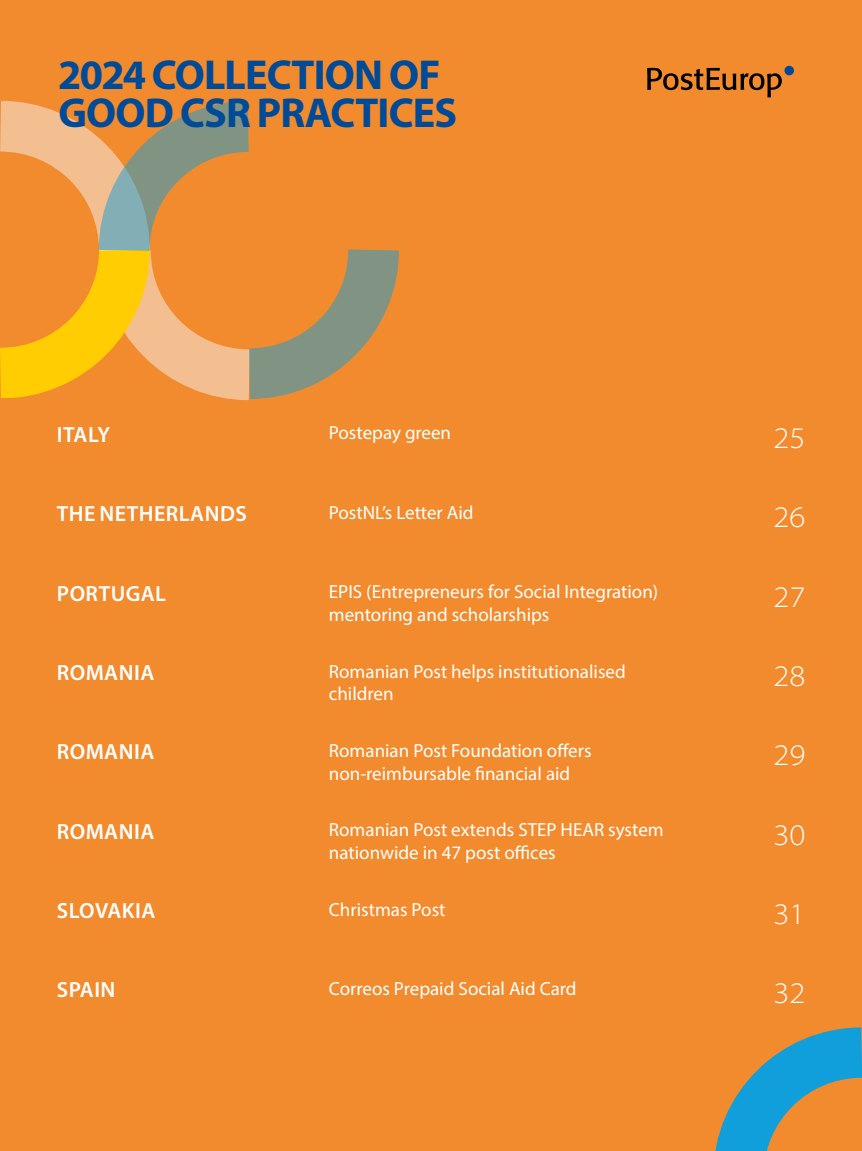
<style>
.page{position:relative;width:862px;height:1151px;background:#f28b2d}
.page>*{position:absolute;margin:0;border:0;box-sizing:border-box;transform-origin:0 0}
.t1{font:700 42px/38px "Myriad Pro";letter-spacing:-.02em;color:#004a97}
.t2{font:30px "Myriad Variable Concept";color:#fff}
.t3{font:600 22px "Myriad Pro";letter-spacing:.02em;color:#fff}
.t4{font:19px/22.8px "Myriad Pro";color:#fff}
</style>
<div class="page">
<svg style="left:715px;top:1027px;width:147px;height:124px"></svg>
<svg style="left:0;top:101px;width:399px;height:299px"></svg>
<svg style="left:647px;top:68px;width:135px;height:29px"></svg>
<div style="left:784px;top:66px;width:10px;height:9px;background:#004a97;border-radius:50%"></div>
<h1 class="t1" style="left:58px;top:55px;width:400px">2024 COLLECTION OF<br>GOOD CSR PRACTICES</h1>
<p class="t3" style="left:57px;top:420px;width:55px">ITALY</p>
<p class="t4" style="left:329px;top:421px;width:124px">Postepay green</p>
<h2 class="t2" style="left:773px;top:420px;width:33px">25</h2>
<p class="t3" style="left:57px;top:500px;width:191px">THE NETHERLANDS</p>
<p class="t4" style="left:329px;top:501px;width:146px">PostNL’s Letter Aid</p>
<h2 class="t2" style="left:773px;top:499px;width:33px">26</h2>
<p class="t3" style="left:57px;top:579px;width:111px">PORTUGAL</p>
<p class="t3" style="left:57px;top:658px;width:99px">ROMANIA</p>
<p class="t3" style="left:57px;top:738px;width:99px">ROMANIA</p>
<p class="t3" style="left:57px;top:817px;width:99px">ROMANIA</p>
<p class="t3" style="left:57px;top:897px;width:100px">SLOVAKIA</p>
<p class="t3" style="left:57px;top:976px;width:60px">SPAIN</p>
<p class="t4" style="left:329px;top:580px;width:331px">EPIS (Entrepreneurs for Social Integration) mentoring and scholarships</p>
<h2 class="t2" style="left:773px;top:579px;width:33px">27</h2>
<p class="t4" style="left:329px;top:659px;width:298px">Romanian Post helps institutionalised children</p>
<h2 class="t2" style="left:773px;top:658px;width:33px">28</h2>
<p class="t4" style="left:329px;top:739px;width:264px">Romanian Post Foundation offers non-reimbursable financial aid</p>
<h2 class="t2" style="left:773px;top:738px;width:33px">29</h2>
<p class="t4" style="left:329px;top:818px;width:336px">Romanian Post extends STEP HEAR system nationwide in 47 post offices</p>
<h2 class="t2" style="left:773px;top:817px;width:33px">30</h2>
<p class="t4" style="left:329px;top:898px;width:118px">Christmas Post</p>
<h2 class="t2" style="left:773px;top:896px;width:33px">31</h2>
<p class="t4" style="left:329px;top:977px;width:249px">Correos Prepaid Social Aid Card</p>
<h2 class="t2" style="left:773px;top:976px;width:33px">32</h2>
</div>
